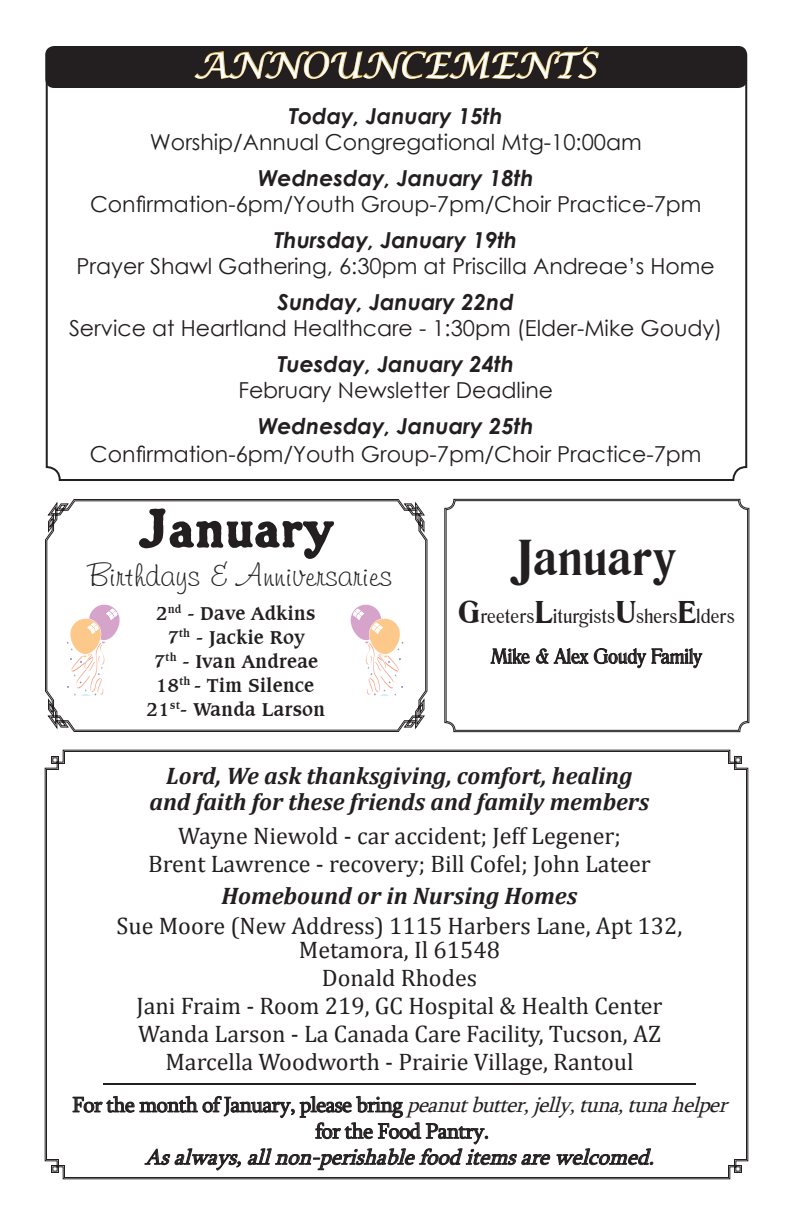
<style>
.page{position:relative;width:792px;height:1224px;background:#fff}
.page>*{position:absolute;margin:0;border:0;box-sizing:border-box;transform-origin:0 0}
.t1{font:56px "Gorilla IT Cby BT";color:#231f20}
.t2{font:700 48px "Romana BT";color:#231f20}
.t3{font:italic 35.2px "Lucida Calligraphy";color:#fff}
.t4{font:31px "Freehand 591 BT Regular A";color:#231f20;scale:1.05 1}
.t5{font:24px/28px "Cambria";color:#231f20;text-align:center}
.t6{font:italic 700 24px/26px "Cambria";color:#231f20;text-align:center}
.t7{font:22px "Century Gothic";color:#231f20}
.t8{font:italic 700 22px "Century Gothic";color:#231f20}
.t9{font:22px/26.4px "Sylfaen";letter-spacing:-.03em;color:#231f20;text-align:center}
.t10{font:italic 22px "Sylfaen";color:#231f20}
.t11{font:700 20px/24px "Caxton BT";color:#231f20;text-align:center}
.t12{font:20px/40px "Romana BT";color:#231f20;text-align:center}
.s1{font-weight:700;font-size:30px}
.s2{font-style:italic}
</style>
<div class="page">
<div style="left:45px;top:46px;width:702px;height:42px;background:#231f20;border-radius:9px"></div>
<svg style="left:194px;top:47px;width:405px;height:32px"></svg>
<svg style="left:45px;top:499px;width:383px;height:233px"></svg>
<svg style="left:45px;top:750px;width:702px;height:428px"></svg>
<svg style="left:72px;top:1095px;width:582px;height:76px"></svg>
<hr style="left:103px;top:1083px;width:593px;height:2px;background:#231f20">
<svg style="left:350px;top:604px;width:54px;height:92px"></svg>
<svg style="left:66px;top:604px;width:54px;height:92px"></svg>
<svg style="left:444px;top:499px;width:306px;height:233px"></svg>
<div style="left:446px;top:500px;width:302px;height:231px;border:1px solid #231f20;border-radius:9px"></div>
<h3 class="t3" style="left:194px;top:44px;width:405px">ANNOUNCEMENTS</h3>
<p class="t8" style="left:289px;top:99px;width:215px">Today, January 15th</p>
<p class="t7" style="left:150px;top:126px;width:493px">Worship/Annual Congregational Mtg-10:00am</p>
<p class="t8" style="left:258px;top:161px;width:277px">Wednesday, January 18th</p>
<p class="t7" style="left:90px;top:188px;width:613px">Confirmation-6pm/Youth Group-7pm/Choir Practice-7pm</p>
<p class="t8" style="left:274px;top:223px;width:244px">Thursday, January 19th</p>
<p class="t7" style="left:77px;top:250px;width:640px">Prayer Shawl Gathering, 6:30pm at Priscilla Andreae’s Home</p>
<p class="t8" style="left:278px;top:285px;width:238px">Sunday, January 22nd</p>
<p class="t7" style="left:69px;top:312px;width:655px">Service at Heartland Healthcare - 1:30pm (Elder-Mike Goudy)</p>
<p class="t8" style="left:277px;top:347px;width:238px">Tuesday, January 24th</p>
<p class="t7" style="left:238px;top:374px;width:316px">February Newsletter Deadline</p>
<p class="t8" style="left:258px;top:409px;width:277px">Wednesday, January 25th</p>
<p class="t7" style="left:90px;top:438px;width:613px">Confirmation-6pm/Youth Group-7pm/Choir Practice-7pm</p>
<h1 class="t1" style="left:139px;top:495px;width:196px">January</h1>
<p class="t4" style="left:88px;top:556px;width:291px">Birthdays &amp; Anniversaries</p>
<p class="t11" style="left:147px;top:601px;width:180px">2<sup>nd</sup> - Dave Adkins<br>7<sup>th</sup> - Jackie Roy<br>7<sup>th</sup> - Ivan Andreae<br>18<sup>th</sup> - Tim Silence<br>21<sup>st</sup>- Wanda Larson</p>
<h2 class="t2" style="left:517px;top:528px;width:161px">January</h2>
<p class="t12" style="left:458px;top:596px;width:278px"><span class="s1">G</span>reeters<span class="s1">L</span>iturgists<span class="s1">U</span>shers<span class="s1">E</span>lders<br>Mike &amp; Alex Goudy Family</p>
<p class="t6" style="left:150px;top:762px;width:501px">Lord, We ask thanksgiving, comfort, healing and faith for these friends and family members</p>
<p class="t5" style="left:148px;top:822px;width:504px">Wayne Niewold - car accident; Jeff Legener;<br>Brent Lawrence - recovery; Bill Cofel; John Lateer</p>
<p class="t6" style="left:222px;top:882px;width:357px">Homebound or in Nursing Homes</p>
<p class="t5" style="left:117px;top:914px;width:567px;line-height:24px">Sue Moore (New Address) 1115 Harbers Lane, Apt 132,<br>Metamora, Il 61548</p>
<p class="t5" style="left:136px;top:964px;width:528px">Donald Rhodes<br>Jani Fraim - Room 219, GC Hospital &amp; Health Center Wanda Larson - La Canada Care Facility, Tucson, AZ Marcella Woodworth - Prairie Village, Rantoul</p>
<p class="t9" style="left:72px;top:1091px;width:664px">F o r t h e m o n t h o f J a n u a r y , p l e a s e b r i n g <span class="s2">peanutbutter,jelly,tuna,tunahelper </span>for the Food Pantry.</p>
<p class="t10" style="left:145px;top:1142px;width:518px">Asalways,allnon-perishablefooditemsarewelcomed.</p>
</div>
